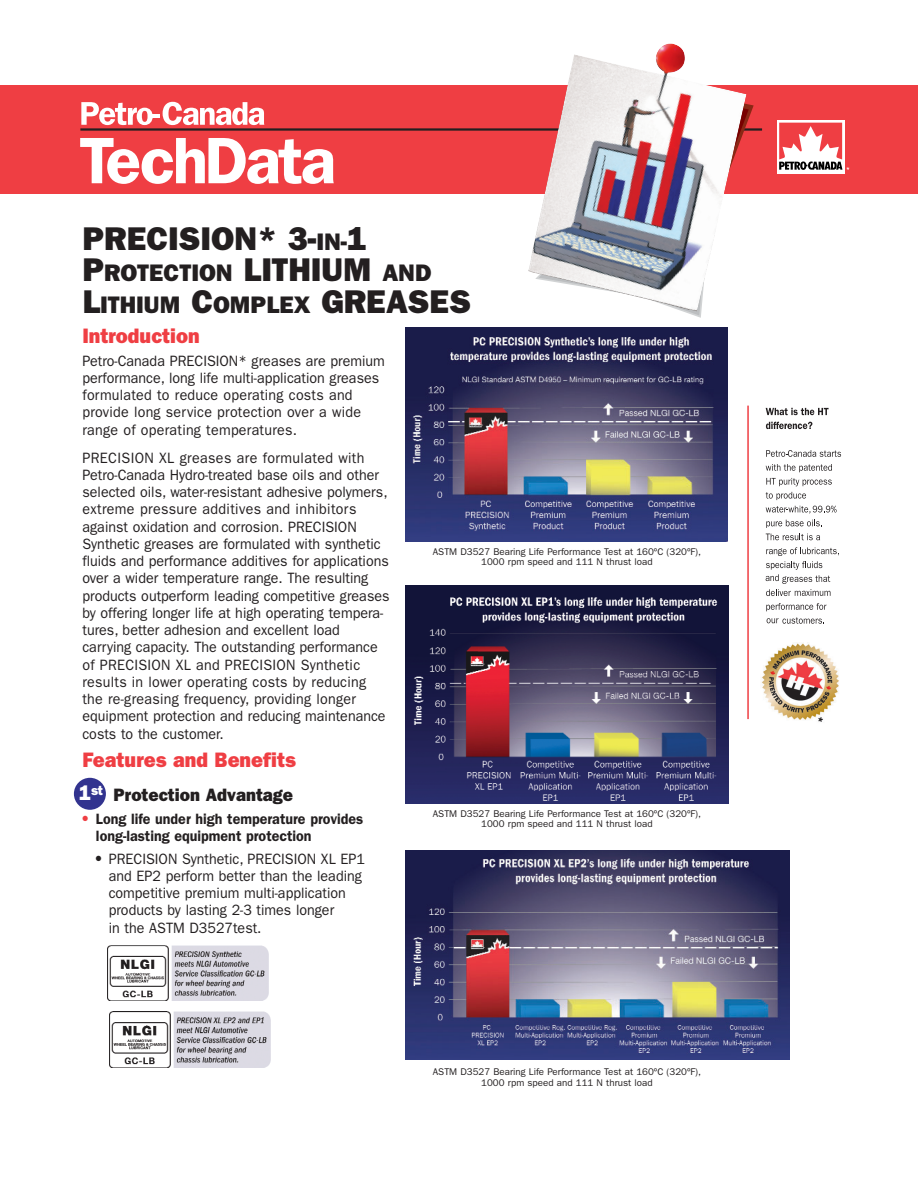
<style>
.page{position:relative;width:918px;height:1188px;background:#fff}
.page>*{position:absolute;margin:0;border:0;box-sizing:border-box;transform-origin:0 0}
.t1{font:800 33px "Franklin Gothic";color:#231f20}
.t2{font:800 24px/31.5px "Franklin Gothic";color:#231f20}
.t3{font:800 21px "Franklin Gothic";color:#ef3e43;scale:.95 1}
.t4{font:800 18px "Franklin Gothic";color:#231f20;scale:.95 1}
.t5{font:15px/17.2px "Franklin Gothic";color:#231f20;scale:.95 1}
.t6{font:15px/17.2px "Franklin Gothic";letter-spacing:.02em;color:#231f20;scale:.95 1}
.t7{font:600 15px/17.2px "Franklin Gothic";color:#231f20;scale:.95 1}
.t8{font:800 13.5px "Franklin Gothic";color:#fff;scale:.95 1}
.t9{font:9.75px/10.5px "Franklin Gothic";color:#231f20;text-align:center}
.s1{font-size:24px}
.s2{font-size:33px}
.s3{font-size:21px}
</style>
<div class="page">
<div style="left:0;top:85px;width:918px;height:109px;background:#ef3e43"></div>
<hr style="left:80px;top:128px;width:682px;height:3px;background:#231f20">
<svg style="left:81px;top:102px;width:183px;height:23px"></svg>
<svg style="left:80px;top:138px;width:254px;height:46px"></svg>
<hr style="left:747px;top:406px;width:2px;height:313px;background:#ef3e43">
<svg style="left:766px;top:408px;width:63px;height:7px"></svg>
<svg style="left:766px;top:422px;width:46px;height:7px"></svg>
<svg style="left:766px;top:450px;width:75px;height:7px"></svg>
<svg style="left:766px;top:464px;width:66px;height:8px"></svg>
<svg style="left:766px;top:478px;width:66px;height:8px"></svg>
<svg style="left:766px;top:492px;width:40px;height:8px"></svg>
<svg style="left:766px;top:506px;width:71px;height:8px"></svg>
<svg style="left:766px;top:520px;width:56px;height:8px"></svg>
<svg style="left:766px;top:534px;width:54px;height:6px"></svg>
<svg style="left:766px;top:547px;width:73px;height:49px"></svg>
<svg style="left:766px;top:603px;width:60px;height:8px"></svg>
<svg style="left:767px;top:617px;width:57px;height:7px"></svg>
<img style="left:761px;top:643px;width:78px;height:79px">
<svg style="left:777px;top:120px;width:67px;height:54px"></svg>
<svg style="left:779px;top:123px;width:70px;height:47px"></svg>
<div style="left:74px;top:778px;width:32px;height:32px;background:#32338f;border-radius:50%"></div>
<svg style="left:682px;top:311px;width:20px;height:7px"></svg>
<img style="left:528px;top:43px;width:219px;height:268px">
<img style="left:405px;top:327px;width:323px;height:215px">
<img style="left:405px;top:850px;width:385px;height:210px">
<img style="left:405px;top:586px;width:324px;height:218px">
<img style="left:107px;top:945px;width:161px;height:56px">
<svg style="left:110px;top:1011px;width:161px;height:52px"></svg>
<img style="left:109px;top:1012px;width:161px;height:56px">
<h1 class="t1" style="left:82px;top:227px;width:286px">PRECISION* 3-<span class="s1">IN-</span>1</h1>
<h2 class="t2" style="left:82px;top:259px;width:390px"><span class="s2">P</span>ROTECTION <span class="s2">LITHIUM</span> AND<br><span class="s2">L</span>ITHIUM <span class="s2">C</span>OMPLEX <span class="s2">GREASES</span></h2>
<h3 class="t3" style="left:82px;top:328px;width:125px">Introduction</h3>
<p class="t6" style="left:82px;top:353px;width:320px">Petro-Canada PRECISION* greases are premium performance, long life multi-application greases formulated to reduce operating costs and provide long service protection over a wide range of operating temperatures.</p>
<p class="t5" style="left:82px;top:450px;width:325px">PRECISION XL greases are formulated with Petro-Canada Hydro-treated base oils and other selected oils, water-resistant adhesive polymers, extreme pressure additives and inhibitors against oxidation and corrosion. PRECISION Synthetic greases are formulated with synthetic fluids and performance additives for applications over a wider temperature range. The resulting products outperform leading competitive greases by offering longer life at high operating tempera&shy;tures, better adhesion and excellent load carrying capacity. The outstanding performance of PRECISION XL and PRECISION Synthetic results in lower operating costs by reducing the re-greasing frequency, providing longer equipment protection and reducing maintenance costs to the customer.</p>
<h3 class="t3" style="left:82px;top:752px;width:226px">Features and Benefits</h3>
<p class="t4" style="left:114px;top:789px;width:190px">Protection Advantage</p>
<p class="t7" style="left:96px;top:811px;width:283px;text-indent:-14px"><sup>●</sup> Long life under high temperature provides long-lasting equipment protection</p>
<p class="t5" style="left:109px;top:851px;width:271px;text-indent:-13px">● PRECISION Synthetic, PRECISION XL EP1 and EP2 perform better than the leading competitive premium multi-application products by lasting 2-3 times longer<br>in the ASTM D3527test.</p>
<p class="t9" style="left:433px;top:547px;width:270px">ASTM D3527 Bearing Life Performance Test at 160ºC (320ºF),<br>1000 rpm speed and 111 N thrust load</p>
<p class="t8" style="left:79px;top:786px;width:27px"><span class="s3">1</span>st</p>
<p class="t9" style="left:433px;top:809px;width:270px">ASTM D3527 Bearing Life Performance Test at 160ºC (320ºF),<br>1000 rpm speed and 111 N thrust load</p>
<p class="t9" style="left:433px;top:1068px;width:270px">ASTM D3527 Bearing Life Performance Test at 160ºC (320ºF),<br>1000 rpm speed and 111 N thrust load</p>
</div>
